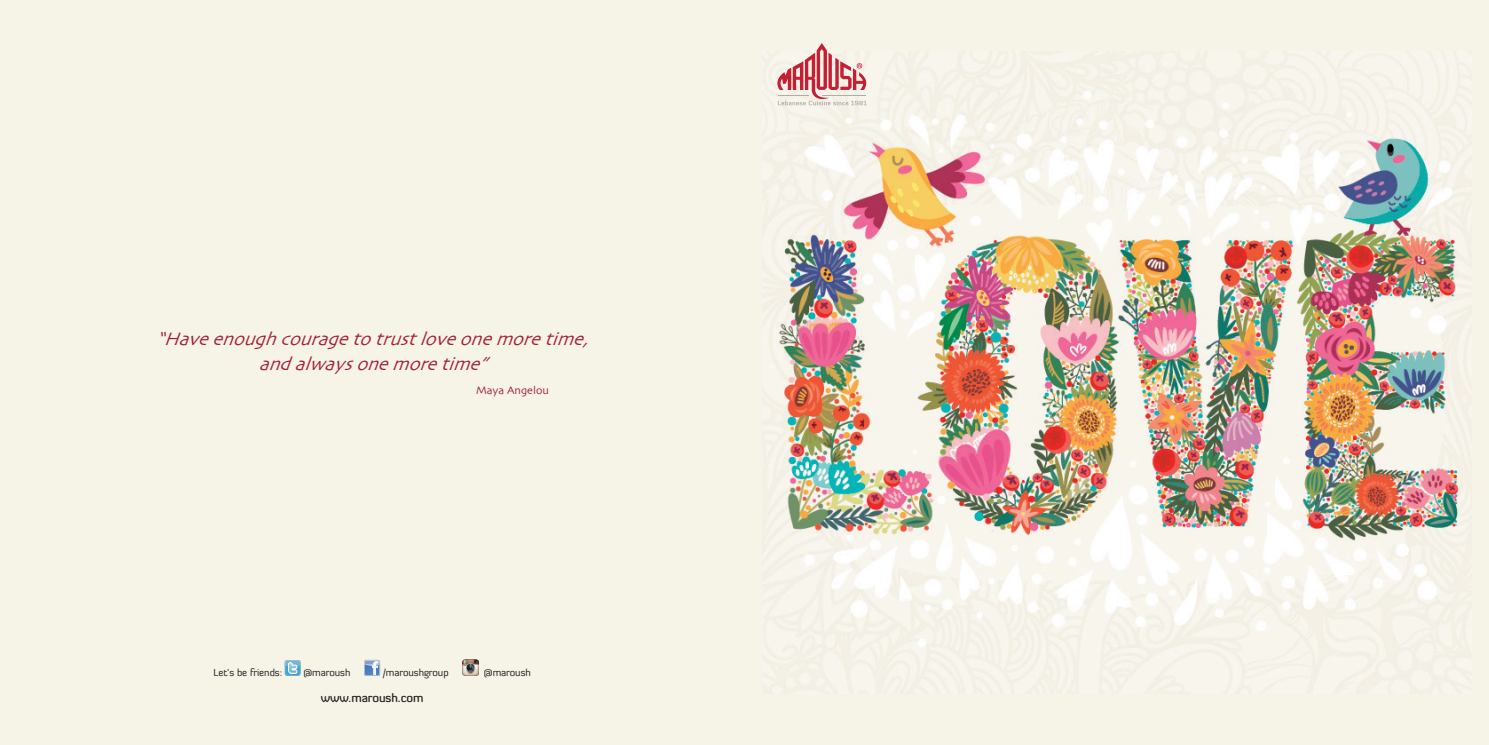
<style>
.page{position:relative;width:1489px;height:745px;background:#fff}
.page>*{position:absolute;margin:0;border:0;box-sizing:border-box;transform-origin:0 0}
.t1{font:italic 18.75px/25px "Skia";color:#a41d35;text-align:center}
.t2{font:500 11.88px "Diavlo";letter-spacing:-.005em;color:#231f20}
.t3{font:11.25px "Skia";color:#a41d35}
.t4{font:10px "Diavlo";letter-spacing:-.005em;color:#231f20}
</style>
<div class="page">
<div style="left:0;top:0;width:1488px;height:744px;background:#f6f3e7"></div>
<svg style="left:285px;top:660px;width:16px;height:15px"></svg>
<svg style="left:364px;top:659px;width:16px;height:16px"></svg>
<img style="left:462px;top:659px;width:16px;height:16px">
<img style="left:777px;top:81px;width:682px;height:567px">
<svg style="left:777px;top:43px;width:89px;height:62px"></svg>
<p class="t1" style="left:157px;top:327px;width:441px">“Haveenoughcouragetotrustloveonemoretime, andalwaysonemoretime”</p>
<p class="t3" style="left:476px;top:383px;width:74px">Maya Angelou</p>
<p class="t4" style="left:214px;top:665px;width:70px">Let’s be friends:</p>
<p class="t4" style="left:303px;top:665px;width:49px">@maroush</p>
<p class="t4" style="left:383px;top:665px;width:67px">/maroushgroup</p>
<p class="t4" style="left:484px;top:665px;width:49px">@maroush</p>
<p class="t2" style="left:321px;top:690px;width:104px">www.maroush.com</p>
</div>
